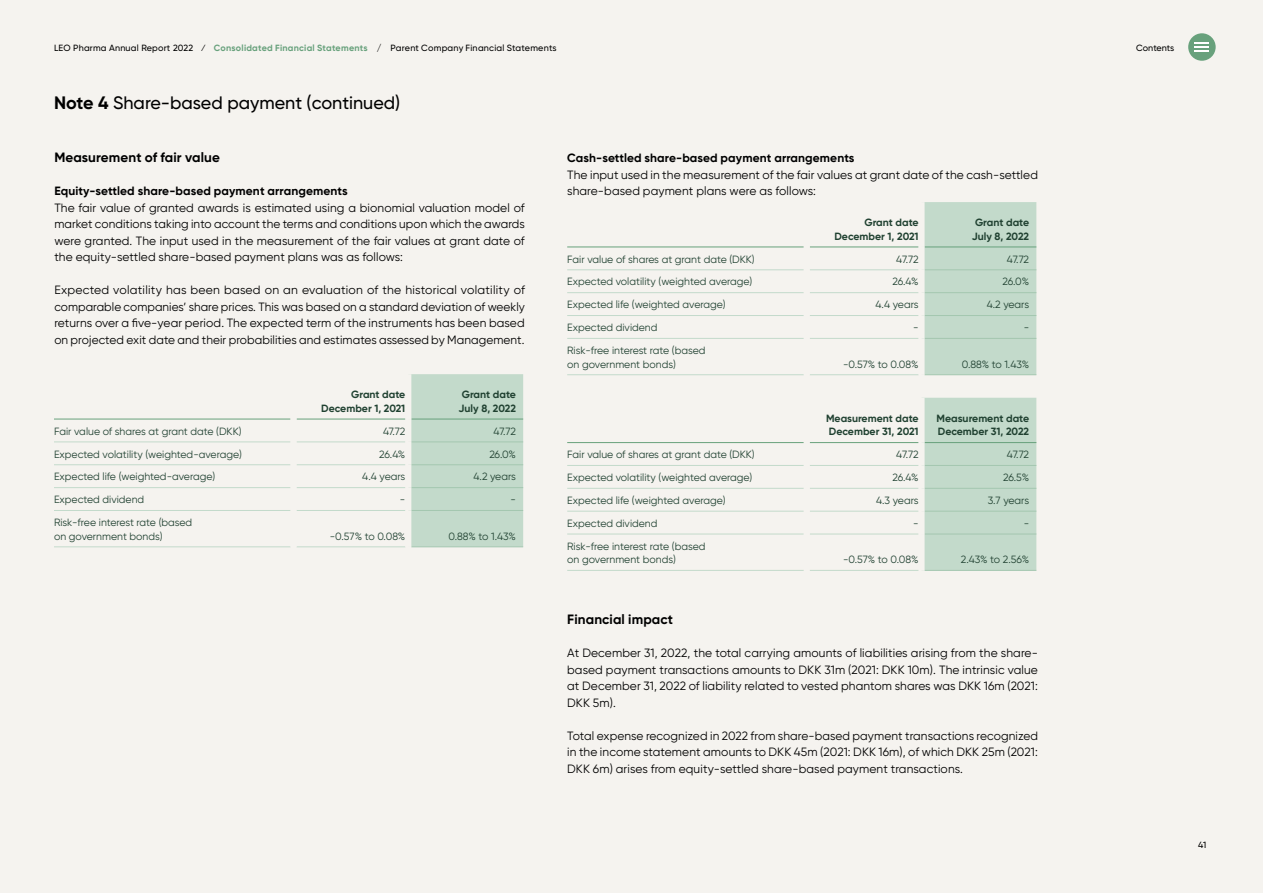
<style>
.page{position:relative;width:1263px;height:893px;background:#f5f3ef}
.page>*{position:absolute;margin:0;border:0;box-sizing:border-box;transform-origin:0 0}
.t1{font:500 18px "Gilroy Office";color:#000}
.t2{font:700 13.5px "Gilroy Office";letter-spacing:.01em;color:#000}
.t3{font:12px/16.5px "Gilroy Office";letter-spacing:.01em;color:#000;text-align:justify}
.t4{font:700 12px "Gilroy Office";letter-spacing:.01em;color:#000}
.t5{font:10.5px/13.5px "Gilroy Office";color:#204131}
.t6{font:700 10.5px/13.5px "Gilroy Office";color:#204131;text-align:right}
.t7{font:500 9px "Gilroy Office";letter-spacing:.02em;color:#000}
.t8{font:500 9px "Gilroy Office";color:#000}
.s1{font-weight:700;color:#68a17c}
.s2{font-weight:700}
</style>
<div class="page">
<div style="left:1188px;top:33px;width:28px;height:28px;background:#68a17c;border-radius:50%"></div>
<svg style="left:1195px;top:42px;width:14px;height:10px"></svg>
<div style="left:924px;top:202px;width:112px;height:172px;background:#c3dacb"></div>
<hr style="left:567px;top:247px;width:237px;height:1px;background:#68a17c">
<hr style="left:810px;top:247px;width:108px;height:1px;background:#68a17c">
<hr style="left:924px;top:247px;width:112px;height:1px;background:#68a17c">
<hr style="left:567px;top:270px;width:237px;height:1px;background:#c3dacb">
<hr style="left:810px;top:270px;width:108px;height:1px;background:#c3dacb">
<hr style="left:924px;top:270px;width:112px;height:1px;background:#a4c7b0">
<hr style="left:567px;top:292px;width:237px;height:1px;background:#c3dacb">
<hr style="left:810px;top:292px;width:108px;height:1px;background:#c3dacb">
<hr style="left:924px;top:292px;width:112px;height:1px;background:#a4c7b0">
<hr style="left:567px;top:315px;width:237px;height:1px;background:#c3dacb">
<hr style="left:810px;top:315px;width:108px;height:1px;background:#c3dacb">
<hr style="left:924px;top:315px;width:112px;height:1px;background:#a4c7b0">
<hr style="left:567px;top:338px;width:237px;height:1px;background:#c3dacb">
<hr style="left:567px;top:374px;width:237px;height:1px;background:#c3dacb">
<hr style="left:810px;top:338px;width:108px;height:1px;background:#c3dacb">
<hr style="left:810px;top:374px;width:108px;height:1px;background:#c3dacb">
<hr style="left:924px;top:338px;width:112px;height:1px;background:#a4c7b0">
<hr style="left:924px;top:374px;width:112px;height:1px;background:#a4c7b0">
<div style="left:924px;top:398px;width:112px;height:172px;background:#c3dacb"></div>
<hr style="left:567px;top:442px;width:237px;height:1px;background:#68a17c">
<hr style="left:810px;top:442px;width:108px;height:1px;background:#68a17c">
<hr style="left:924px;top:442px;width:112px;height:1px;background:#68a17c">
<hr style="left:567px;top:465px;width:237px;height:1px;background:#c3dacb">
<hr style="left:810px;top:465px;width:108px;height:1px;background:#c3dacb">
<hr style="left:924px;top:465px;width:112px;height:1px;background:#a4c7b0">
<hr style="left:567px;top:488px;width:237px;height:1px;background:#c3dacb">
<hr style="left:810px;top:488px;width:108px;height:1px;background:#c3dacb">
<hr style="left:924px;top:488px;width:112px;height:1px;background:#a4c7b0">
<hr style="left:567px;top:511px;width:237px;height:1px;background:#c3dacb">
<hr style="left:810px;top:511px;width:108px;height:1px;background:#c3dacb">
<hr style="left:924px;top:511px;width:112px;height:1px;background:#a4c7b0">
<hr style="left:567px;top:534px;width:237px;height:1px;background:#c3dacb">
<hr style="left:567px;top:570px;width:237px;height:1px;background:#c3dacb">
<hr style="left:810px;top:534px;width:108px;height:1px;background:#c3dacb">
<hr style="left:810px;top:570px;width:108px;height:1px;background:#c3dacb">
<hr style="left:924px;top:534px;width:112px;height:1px;background:#a4c7b0">
<hr style="left:924px;top:570px;width:112px;height:1px;background:#a4c7b0">
<div style="left:411px;top:374px;width:112px;height:173px;background:#c3dacb"></div>
<hr style="left:54px;top:419px;width:237px;height:1px;background:#68a17c">
<hr style="left:297px;top:419px;width:108px;height:1px;background:#68a17c">
<hr style="left:411px;top:419px;width:112px;height:1px;background:#68a17c">
<hr style="left:54px;top:442px;width:237px;height:1px;background:#c3dacb">
<hr style="left:297px;top:442px;width:108px;height:1px;background:#c3dacb">
<hr style="left:411px;top:442px;width:112px;height:1px;background:#a4c7b0">
<hr style="left:54px;top:464px;width:237px;height:1px;background:#c3dacb">
<hr style="left:297px;top:464px;width:108px;height:1px;background:#c3dacb">
<hr style="left:411px;top:464px;width:112px;height:1px;background:#a4c7b0">
<hr style="left:54px;top:487px;width:237px;height:1px;background:#c3dacb">
<hr style="left:297px;top:487px;width:108px;height:1px;background:#c3dacb">
<hr style="left:411px;top:487px;width:112px;height:1px;background:#a4c7b0">
<hr style="left:54px;top:510px;width:237px;height:1px;background:#c3dacb">
<hr style="left:54px;top:547px;width:237px;height:1px;background:#c3dacb">
<hr style="left:297px;top:510px;width:108px;height:1px;background:#c3dacb">
<hr style="left:297px;top:547px;width:108px;height:1px;background:#c3dacb">
<hr style="left:411px;top:510px;width:112px;height:1px;background:#a4c7b0">
<hr style="left:411px;top:547px;width:112px;height:1px;background:#a4c7b0">
<p class="t7" style="left:54px;top:42px;width:504px">LEO Pharma Annual Report 2022 ⁄ <span class="s1">Consolidated Financial Statements</span> / Parent Company Financial Statements</p>
<h1 class="t1" style="left:54px;top:92px;width:348px"><span class="s2">Note 4</span> Share-based payment (continued)</h1>
<p class="t2" style="left:54px;top:149px;width:167px">Measurement of fair value</p>
<p class="t4" style="left:54px;top:183px;width:295px">Equity-settled share-based payment arrangements</p>
<p class="t3" style="left:54px;top:199px;width:472px">The fair value of granted awards is estimated using a bionomial valuation model of market conditions taking into account the terms and conditions upon which the awards were granted. The input used in the measurement of the fair values at grant date of the equity-settled share-based payment plans was as follows:</p>
<p class="t3" style="left:54px;top:281px;width:472px">Expected volatility has been based on an evaluation of the historical volatility of comparable companies’ share prices. This was based on a standard deviation of weekly returns over a five-year period. The expected term of the instruments has been based on projected exit date and their probabilities and estimates assessed by Management.</p>
<p class="t6" style="left:321px;top:388px;width:86px">Grant date<br>December 1, 2021</p>
<p class="t6" style="left:459px;top:388px;width:59px;text-align:center">Grant date<br>July 8, 2022</p>
<p class="t5" style="left:54px;top:424px;width:189px">Fair value of shares at grant date (DKK)</p>
<p class="t5" style="left:383px;top:424px;width:24px">47.72</p>
<p class="t5" style="left:494px;top:424px;width:24px">47.72</p>
<p class="t5" style="left:54px;top:447px;width:189px">Expected volatility (weighted-average)</p>
<p class="t5" style="left:379px;top:447px;width:28px">26.4%</p>
<p class="t5" style="left:489px;top:447px;width:28px">26.0%</p>
<p class="t5" style="left:54px;top:470px;width:163px">Expected life (weighted-average)</p>
<p class="t5" style="left:362px;top:470px;width:45px">4.4 years</p>
<p class="t5" style="left:473px;top:470px;width:44px">4.2 years</p>
<p class="t5" style="left:54px;top:493px;width:92px">Expected dividend</p>
<p class="t5" style="left:400px;top:493px;width:7px">-</p>
<p class="t5" style="left:510px;top:493px;width:7px">-</p>
<p class="t5" style="left:54px;top:516px;width:140px">Risk-free interest rate (based on government bonds)</p>
<p class="t5" style="left:330px;top:529px;width:77px">-0.57% to 0.08%</p>
<p class="t5" style="left:448px;top:529px;width:69px">0.88% to 1.43%</p>
<p class="t4" style="left:567px;top:150px;width:289px">Cash-settled share-based payment arrangements</p>
<p class="t3" style="left:567px;top:166px;width:472px">The input used in the measurement of the fair values at grant date of the cash-settled share-based payment plans were as follows:</p>
<p class="t6" style="left:834px;top:216px;width:86px">Grant date<br>December 1, 2021</p>
<p class="t6" style="left:972px;top:216px;width:59px;text-align:center">Grant date<br>July 8, 2022</p>
<p class="t5" style="left:567px;top:252px;width:189px">Fair value of shares at grant date (DKK)</p>
<p class="t5" style="left:896px;top:252px;width:24px">47.72</p>
<p class="t5" style="left:1007px;top:252px;width:24px">47.72</p>
<p class="t5" style="left:567px;top:275px;width:187px">Expected volatility (weighted average)</p>
<p class="t5" style="left:892px;top:275px;width:28px">26.4%</p>
<p class="t5" style="left:1002px;top:275px;width:28px">26.0%</p>
<p class="t5" style="left:567px;top:298px;width:160px">Expected life (weighted average)</p>
<p class="t5" style="left:875px;top:298px;width:45px">4.4 years</p>
<p class="t5" style="left:987px;top:298px;width:44px">4.2 years</p>
<p class="t5" style="left:567px;top:321px;width:92px">Expected dividend</p>
<p class="t5" style="left:913px;top:321px;width:7px">-</p>
<p class="t5" style="left:1024px;top:321px;width:7px">-</p>
<p class="t5" style="left:567px;top:343px;width:140px">Risk-free interest rate (based on government bonds)</p>
<p class="t5" style="left:843px;top:357px;width:77px">-0.57% to 0.08%</p>
<p class="t5" style="left:962px;top:357px;width:69px">0.88% to 1.43%</p>
<p class="t6" style="left:826px;top:411px;width:94px;text-align:left">Measurement date<br>December 31, 2021</p>
<p class="t6" style="left:937px;top:411px;width:94px;text-align:left">Measurement date<br>December 31, 2022</p>
<p class="t5" style="left:567px;top:448px;width:189px">Fair value of shares at grant date (DKK)</p>
<p class="t5" style="left:896px;top:448px;width:24px">47.72</p>
<p class="t5" style="left:1007px;top:448px;width:24px">47.72</p>
<p class="t5" style="left:567px;top:471px;width:187px">Expected volatility (weighted average)</p>
<p class="t5" style="left:892px;top:471px;width:28px">26.4%</p>
<p class="t5" style="left:1003px;top:471px;width:27px">26.5%</p>
<p class="t5" style="left:567px;top:493px;width:160px">Expected life (weighted average)</p>
<p class="t5" style="left:876px;top:493px;width:44px">4.3 years</p>
<p class="t5" style="left:988px;top:493px;width:43px">3.7 years</p>
<p class="t5" style="left:567px;top:516px;width:92px">Expected dividend</p>
<p class="t5" style="left:913px;top:516px;width:7px">-</p>
<p class="t5" style="left:1024px;top:516px;width:7px">-</p>
<p class="t5" style="left:567px;top:539px;width:140px">Risk-free interest rate (based on government bonds)</p>
<p class="t5" style="left:843px;top:553px;width:77px">-0.57% to 0.08%</p>
<p class="t5" style="left:961px;top:553px;width:70px">2.43% to 2.56%</p>
<p class="t2" style="left:567px;top:611px;width:107px">Financial impact</p>
<p class="t3" style="left:567px;top:644px;width:472px">At December 31, 2022, the total carrying amounts of liabilities arising from the share&shy;based payment transactions amounts to DKK 31m (2021: DKK 10m). The intrinsic value at December 31, 2022 of liability related to vested phantom shares was DKK 16m (2021:<br>DKK 5m).</p>
<p class="t3" style="left:567px;top:727px;width:472px">Total expense recognized in 2022 from share-based payment transactions recognized in the income statement amounts to DKK 45m (2021: DKK 16m), of which DKK 25m (2021:<br>DKK 6m) arises from equity-settled share-based payment transactions.</p>
<p class="t8" style="left:1136px;top:42px;width:39px">Contents</p>
<p class="t7" style="left:1198px;top:840px;width:10px">41</p>
</div>
